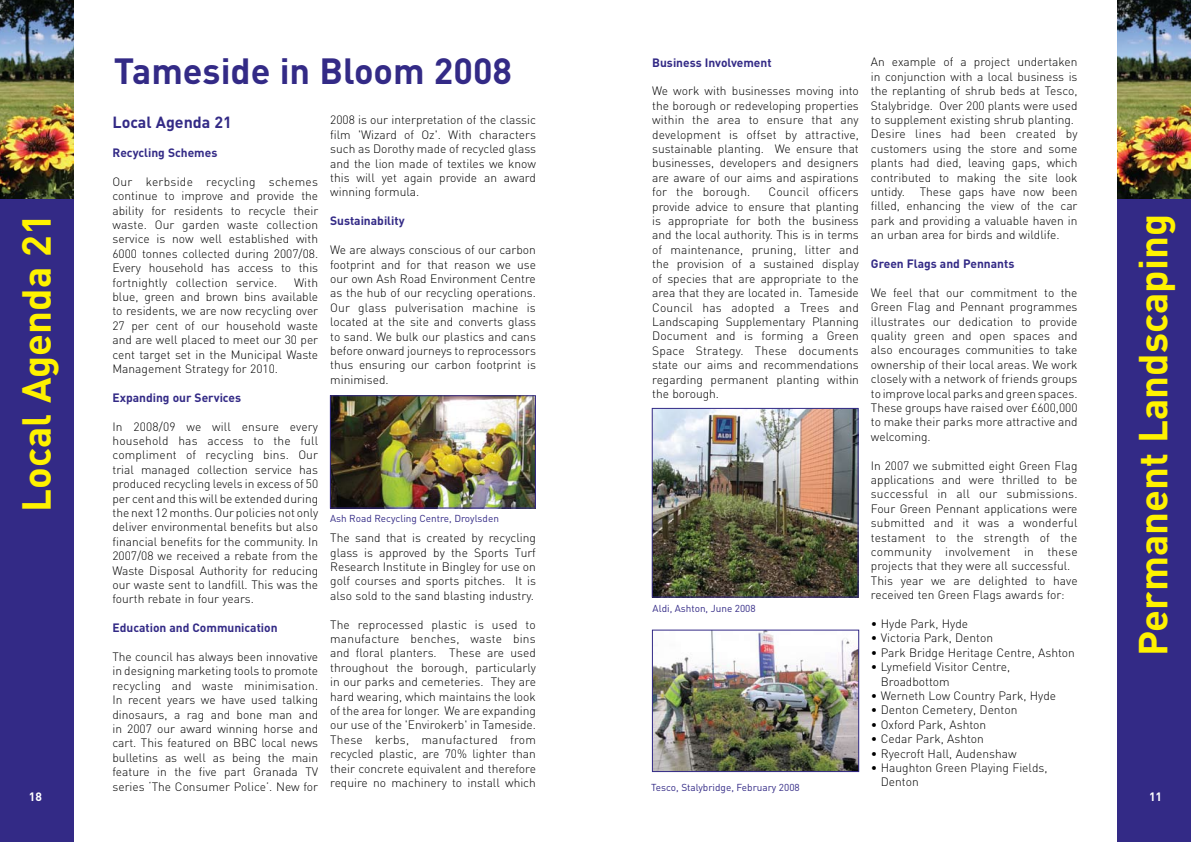
<style>
.page{position:relative;width:1191px;height:842px;background:#fff}
.page>*{position:absolute;margin:0;border:0;box-sizing:border-box;transform-origin:0 0}
.t1{font:700 40px "DIN";color:#fff200}
.t2{font:700 36px "DIN";color:#332a86}
.t3{font:700 16px "DIN";color:#332a86}
.t4{font:300 12px/14.4px "DIN";color:#000;text-align:justify}
.t5{font:700 12px "DIN";color:#332a86}
.t6{font:700 12px "DIN";color:#fff}
.t7{font:10px "DIN";color:#332a86}
</style>
<div class="page">
<div style="left:1117px;top:0;width:74px;height:842px;background:#332a86"></div>
<div style="left:0;top:0;width:74px;height:842px;background:#332a86"></div>
<img style="left:653px;top:410px;width:203px;height:185px">
<div style="left:651px;top:408px;width:207px;height:189px;border:1px solid #332a86"></div>
<img style="left:654px;top:632px;width:203px;height:138px">
<div style="left:652px;top:630px;width:207px;height:142px;border:1px solid #332a86"></div>
<img style="left:332px;top:397px;width:202px;height:109px">
<div style="left:330px;top:395px;width:206px;height:113px;border:1px solid #332a86"></div>
<img style="left:0;top:0;width:74px;height:198px">
<img style="left:1117px;top:0;width:74px;height:198px">
<p class="t4" style="left:871px;top:55px;width:208px;text-align:left">An example of a project undertaken in conjunction with a local business is the replanting of shrub beds at Tesco, Stalybridge. Over 200 plants were used to supplement existing shrub planting.<br>Desire lines had been created by customers using the store and some plants had died, leaving gaps, which contributed to making the site look untidy. These gaps have now been filled, enhancing the view of the car park and providing a valuable haven in an urban area for birds and wildlife.</p>
<p class="t5" style="left:871px;top:256px;width:145px">Green Flags and Pennants</p>
<p class="t4" style="left:871px;top:285px;width:208px">We feel that our commitment to the Green Flag and Pennant programmes illustrates our dedication to provide quality green and open spaces and also encourages communities to take ownership of their local areas. We work closely with a network of friends groups to improve local parks and green spaces.<br>These groups have raised over £600,000 to make their parks more attractive and welcoming.</p>
<p class="t4" style="left:871px;top:458px;width:208px;text-align:left">In 2007 we submitted eight Green Flag applications and were thrilled to be successful in all our submissions.<br>Four Green Pennant applications were submitted and it was a wonderful testament to the strength of the community involvement in these projects that they were all successful.<br>This year we are delighted to have received ten Green Flags awards for:</p>
<p class="t4" style="left:871px;top:616px;width:99px">• Hyde Park, Hyde</p>
<p class="t4" style="left:871px;top:631px;width:124px">• Victoria Park, Denton</p>
<p class="t4" style="left:871px;top:645px;width:205px">• Park Bridge Heritage Centre, Ashton</p>
<p class="t4" style="left:880px;top:660px;width:131px;text-indent:-10px">• Lymefield Visitor Centre,<br>Broadbottom</p>
<p class="t4" style="left:871px;top:688px;width:187px">• Werneth Low Country Park, Hyde</p>
<p class="t4" style="left:871px;top:703px;width:148px">• Denton Cemetery, Denton</p>
<p class="t4" style="left:871px;top:717px;width:117px">• Oxford Park, Ashton</p>
<p class="t4" style="left:871px;top:732px;width:115px">• Cedar Park, Ashton</p>
<p class="t4" style="left:871px;top:746px;width:147px">• Ryecroft Hall, Audenshaw</p>
<p class="t4" style="left:880px;top:760px;width:168px;text-indent:-10px">• Haughton Green Playing Fields,<br>Denton</p>
<p class="t5" style="left:652px;top:54px;width:121px">Business Involvement</p>
<p class="t4" style="left:652px;top:84px;width:208px">We work with businesses moving into the borough or redeveloping properties within the area to ensure that any development is offset by attractive, sustainable planting. We ensure that businesses, developers and designers are aware of our aims and aspirations for the borough.</p>
<h2 class="t2" style="left:114px;top:48px;width:400px">Tameside in Bloom 2008</h2>
<p class="t4" style="left:330px;top:113px;width:207px">2008 is our interpretation of the classic film 'Wizard of Oz'. With characters such as Dorothy made of recycled glass and the lion made of textiles we know this will yet again provide an award winning formula.</p>
<p class="t5" style="left:330px;top:213px;width:76px">Sustainability</p>
<p class="t4" style="left:330px;top:242px;width:207px">We are always conscious of our carbon footprint and for that reason we use our own Ash Road Environment Centre as the hub of our recycling operations.<br>Our glass pulverisation machine is located at the site and converts glass to sand. We bulk our plastics and cans before onward journeys to reprocessors thus ensuring our carbon footprint is minimised.</p>
<h3 class="t3" style="left:112px;top:112px;width:121px">Local Agenda 21</h3>
<p class="t5" style="left:112px;top:145px;width:106px">Recycling Schemes</p>
<p class="t4" style="left:112px;top:174px;width:207px">Our kerbside recycling schemes continue to improve and provide the ability for residents to recycle their waste. Our garden waste collection service is now well established with 6000 tonnes collected during 2007/08.<br>Every household has access to this fortnightly collection service.</p>
<p class="t4" style="left:652px;top:185px;width:208px;text-indent:116px">Council officers provide advice to ensure that planting is appropriate for both the business and the local authority. This is in terms of maintenance, pruning, litter and the provision of a sustained display of species that are appropriate to the area that they are located in. Tameside Council has adopted a Trees and Landscaping Supplementary Planning Document and is forming a Green Space Strategy. These documents state our aims and recommendations regarding permanent planting within the borough.</p>
<h1 class="t1" style="left:1127px;top:656px;width:443px;rotate:-90deg">Permanent Landscaping</h1>
<h1 class="t1" style="left:10px;top:512px;width:300px;rotate:-90deg">Local Agenda 21</h1>
<p class="t4" style="left:112px;top:275px;width:207px;text-indent:182px">With blue, green and brown bins available to residents, we are now recycling over 27 per cent of our household waste and are well placed to meet our 30 per cent target set in the Municipal Waste Management Strategy for 2010.</p>
<p class="t5" style="left:112px;top:390px;width:130px">Expanding our Services</p>
<p class="t4" style="left:112px;top:419px;width:207px">In 2008/09 we will ensure every household has access to the full compliment of recycling bins. Our trial managed collection service has produced recycling levels in excess of 50 per cent and this will be extended during the next 12 months. Our policies not only deliver environmental benefits but also financial benefits for the community. In 2007/08 we received a rebate from the Waste Disposal Authority for reducing our waste sent to landfill. This was the fourth rebate in four years.</p>
<p class="t5" style="left:112px;top:620px;width:167px">Education and Communication</p>
<p class="t4" style="left:112px;top:649px;width:207px">The council has always been innovative in designing marketing tools to promote recycling and waste minimisation.<br>In recent years we have used talking dinosaurs, a rag and bone man and in 2007 our award winning horse and cart. This featured on BBC local news bulletins as well as being the main feature in the five part Granada TV series ‘The Consumer Police’. New for</p>
<p class="t7" style="left:330px;top:512px;width:170px">Ash Road Recycling Centre, Droylsden</p>
<p class="t4" style="left:330px;top:530px;width:207px">The sand that is created by recycling glass is approved by the Sports Turf Research Institute in Bingley for use on golf courses and sports pitches. It is also sold to the sand blasting industry.</p>
<p class="t4" style="left:330px;top:617px;width:207px">The reprocessed plastic is used to manufacture benches, waste bins and floral planters. These are used throughout the borough, particularly in our parks and cemeteries. They are hard wearing, which maintains the look of the area for longer. We are expanding our use of the 'Envirokerb' in Tameside.<br>These kerbs, manufactured from recycled plastic, are 70% lighter than their concrete equivalent and therefore require no machinery to install which</p>
<p class="t7" style="left:652px;top:602px;width:105px">Aldi, Ashton, June 2008</p>
<p class="t7" style="left:651px;top:781px;width:150px">Tesco, Stalybridge, February 2008</p>
<p class="t6" style="left:29px;top:789px;width:15px">18</p>
<p class="t6" style="left:1149px;top:789px;width:15px">11</p>
</div>
